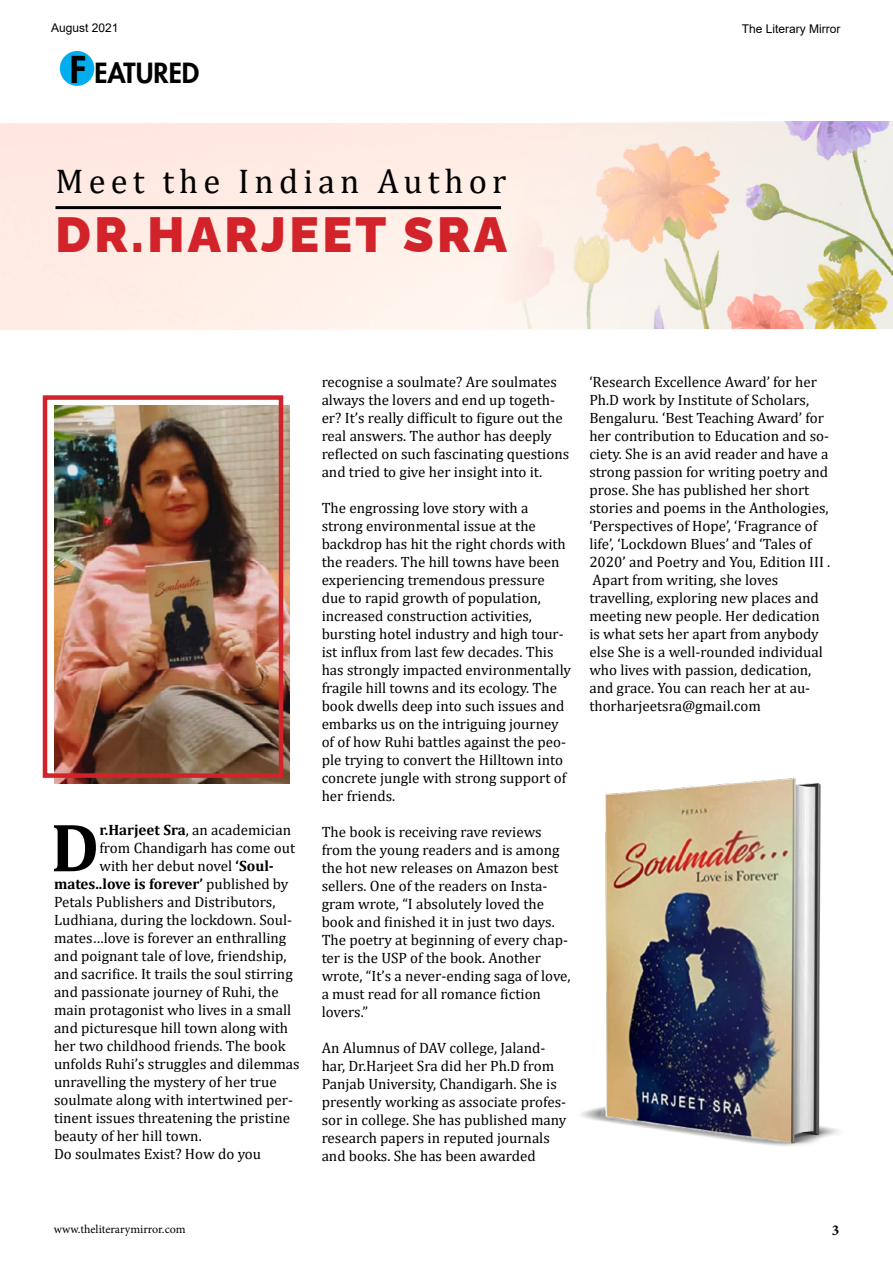
<style>
.page{position:relative;width:893px;height:1263px;background:#fff}
.page>*{position:absolute;margin:0;border:0;box-sizing:border-box;transform-origin:0 0}
.t1{font:700 69px "Cambria";color:#000}
.t2{font:900 49.5px "Raleway";letter-spacing:.07em;color:#d2232a}
.t3{font:34.5px "Cambria";letter-spacing:.15em;color:#000}
.t4{font:800 27px "Futura LT";color:#000}
.t5{font:15px/18px "Cambria";color:#000}
.t6{font:700 15px "Cambria";color:#000}
.t7{font:700 15px "Minion Pro";color:#000}
.t8{font:12px "Arial";color:#000}
.t9{font:12px "Minion Pro";color:#000}
.s1{font-size:36px}
.s2{font-weight:700}
.s3{font-weight:400}
</style>
<div class="page">
<div style="left:60px;top:51px;width:34px;height:35px;background:#00aeef;border-radius:50%"></div>
<div style="left:0;top:123px;width:859px;height:207px;background:#ffebe4"></div>
<hr style="left:56px;top:206px;width:445px;height:3px;background:#000">
<img style="left:581px;top:778px;width:258px;height:368px">
<img style="left:54px;top:405px;width:236px;height:378px">
<div style="left:43px;top:395px;width:240px;height:383px;border:4px solid #d2232a"></div>
<img style="left:140px;top:122px;width:753px;height:206px">
<p class="t8" style="left:51px;top:20px;width:69px">August 2021</p>
<p class="t8" style="left:742px;top:20px;width:100px">The Literary Mirror</p>
<h3 class="t4" style="left:70px;top:55px;width:131px"><span class="s1">F</span> EATURED</h3>
<h3 class="t3" style="left:56px;top:161px;width:453px">Meet the Indian Author</h3>
<h2 class="t2" style="left:56px;top:195px;width:453px">DR.HARJEET SRA</h2>
<h1 class="t1" style="left:51px;top:799px;width:50px">D</h1>
<p class="t5" style="left:99px;top:821px;width:193px"><span class="s2">r.Harjeet Sra</span>, an academician</p>
<p class="t5" style="left:99px;top:839px;width:197px">from Chandigarh has come out</p>
<p class="t5" style="left:99px;top:857px;width:176px">with her debut novel <span class="s2">‘Soul-</span></p>
<p class="t6" style="left:54px;top:873px;width:236px">mates..love is forever’ <span class="s3">published by</span></p>
<p class="t5" style="left:54px;top:893px;width:223px">Petals Publishers and Distributors,</p>
<p class="t5" style="left:54px;top:911px;width:240px">Ludhiana, during the lockdown. Soul-</p>
<p class="t5" style="left:54px;top:929px;width:234px">mates…love is forever an enthralling</p>
<p class="t5" style="left:54px;top:947px;width:234px">and poignant tale of love, friendship,</p>
<p class="t5" style="left:54px;top:965px;width:240px">and sacrifice. It trails the soul stirring</p>
<p class="t5" style="left:54px;top:983px;width:226px">and passionate journey of Ruhi, the</p>
<p class="t5" style="left:54px;top:1001px;width:239px">main protagonist who lives in a small</p>
<p class="t5" style="left:54px;top:1019px;width:236px">and picturesque hill town along with</p>
<p class="t5" style="left:54px;top:1037px;width:233px">her two childhood friends. The book</p>
<p class="t5" style="left:54px;top:1055px;width:247px">unfolds Ruhi’s struggles and dilemmas</p>
<p class="t5" style="left:54px;top:1073px;width:224px">unravelling the mystery of her true</p>
<p class="t5" style="left:54px;top:1091px;width:241px">soulmate along with intertwined per-</p>
<p class="t5" style="left:54px;top:1109px;width:238px">tinent issues threatening the pristine</p>
<p class="t5" style="left:54px;top:1127px;width:149px">beauty of her hill town.</p>
<p class="t5" style="left:54px;top:1145px;width:209px">Do soulmates Exist? How do you</p>
<p class="t5" style="left:322px;top:372px;width:249px">recognise a soulmate? Are soulmates always the lovers and end up togeth&shy;er? It’s really difficult to figure out the real answers. The author has deeply reflected on such fascinating questions and tried to give her insight into it.</p>
<p class="t5" style="left:322px;top:498px;width:251px">The engrossing love story with a strong environmental issue at the backdrop has hit the right chords with the readers. The hill towns have been experiencing tremendous pressure due to rapid growth of population, increased construction activities, bursting hotel industry and high tour&shy;ist influx from last few decades. This has strongly impacted environmentally fragile hill towns and its ecology. The book dwells deep into such issues and embarks us on the intriguing journey of of how Ruhi battles against the peo&shy;ple trying to convert the Hilltown into concrete jungle with strong support of her friends.</p>
<p class="t5" style="left:322px;top:822px;width:251px">The book is receiving rave reviews from the young readers and is among the hot new releases on Amazon best sellers. One of the readers on Insta&shy;gram wrote, “I absolutely loved the book and finished it in just two days.<br>The poetry at beginning of every chap&shy;ter is the USP of the book. Another wrote, “It’s a never-ending saga of love, a must read for all romance fiction lovers.”</p>
<p class="t5" style="left:322px;top:1038px;width:246px">An Alumnus of DAV college, Jaland&shy;har, Dr.Harjeet Sra did her Ph.D from Panjab University, Chandigarh. She is presently working as associate profes&shy;sor in college. She has published many research papers in reputed journals and books. She has been awarded</p>
<p class="t5" style="left:589px;top:372px;width:242px">‘Research Excellence Award’ for her Ph.D work by Institute of Scholars, Bengaluru. ‘Best Teaching Award’ for her contribution to Education and so&shy;ciety. She is an avid reader and have a strong passion for writing poetry and prose. She has published her short stories and poems in the Anthologies, ‘Perspectives of Hope’, ‘Fragrance of life’, ‘Lockdown Blues’ and ‘Tales of 2020’ and Poetry and You, Edition III .<br>Apart from writing, she loves travelling, exploring new places and meeting new people. Her dedication is what sets her apart from anybody else She is a well-rounded individual who lives with passion, dedication, and grace. You can reach her at au&shy;thorharjeetsra@gmail.com</p>
<p class="t9" style="left:54px;top:1221px;width:133px">www.theliterarymirror.com</p>
<p class="t7" style="left:832px;top:1220px;width:9px">3</p>
</div>
